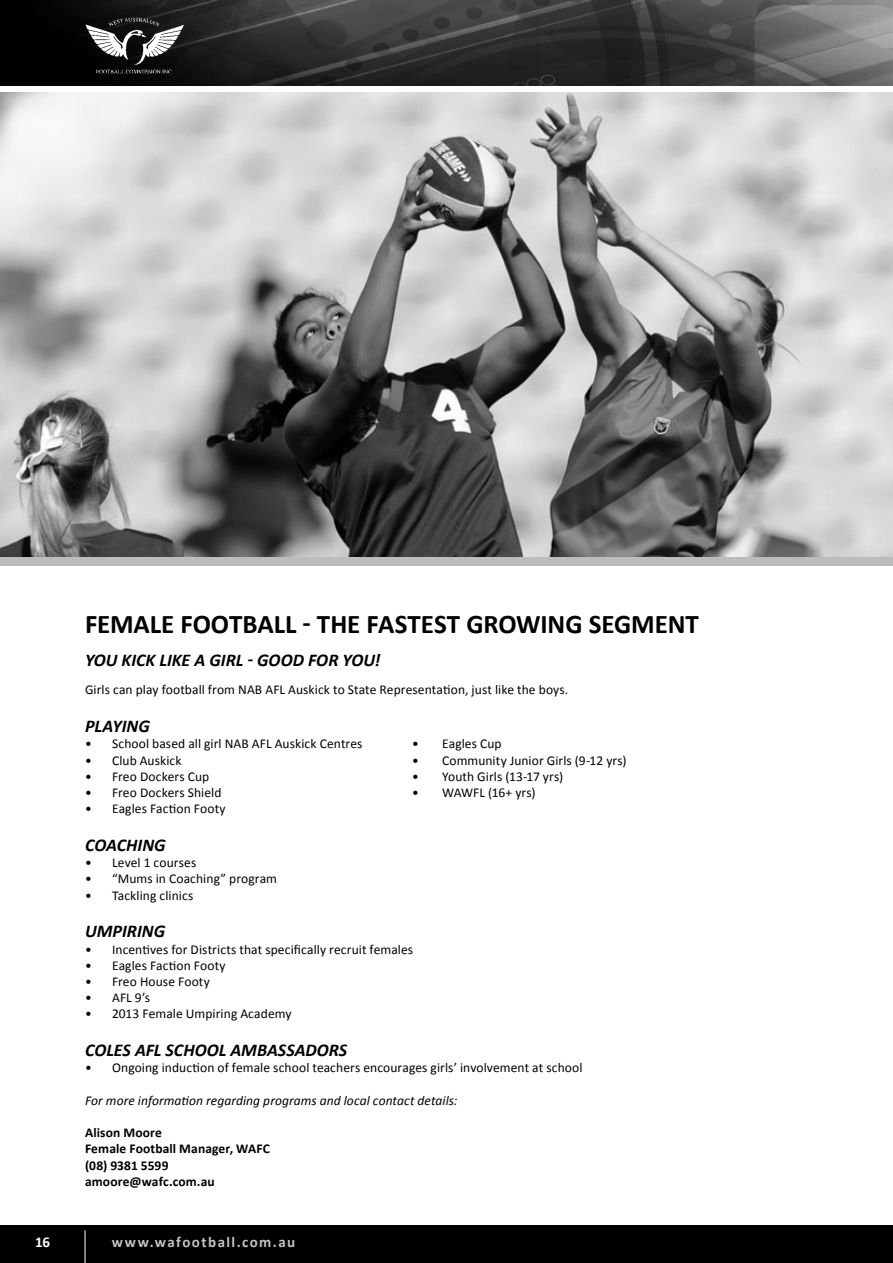
<style>
.page{position:relative;width:893px;height:1263px;background:#fff}
.page>*{position:absolute;margin:0;border:0;box-sizing:border-box;transform-origin:0 0}
.t1{font:700 27px "Calibri";letter-spacing:-.005em;color:#000}
.t2{font:italic 700 18px "Calibri";letter-spacing:-.005em;color:#000}
.t3{font:700 15px "Calibri";letter-spacing:.095em;color:#c2c4c6}
.t4{font:700 15px "Calibri";color:#fff}
.t5{font:13.5px "Calibri";letter-spacing:.005em;color:#000}
.t6{font:700 13.5px/16.2px "Calibri";letter-spacing:.01em;color:#000}
.t7{font:italic 13.5px "Calibri";letter-spacing:.005em;color:#000}
</style>
<div class="page">
<div style="left:0;top:1225px;width:893px;height:38px;background:#000"></div>
<hr style="left:85px;top:1230px;width:1px;height:33px;background:#fff">
<img style="left:0;top:0;width:893px;height:85px">
<img style="left:0;top:92px;width:893px;height:465px">
<div style="left:0;top:557px;width:893px;height:9px;background:#babcbe"></div>
<img style="left:85px;top:12px;width:99px;height:64px">
<h1 class="t1" style="left:85px;top:607px;width:112px">FEMALE foot</h1>
<h1 class="t1" style="left:242px;top:607px;width:458px">ball - THE faSTEST GROWING SEGMENT</h1>
<h2 class="t2" style="left:85px;top:649px;width:185px">YOU KICK LIKE A GIRL - GOOD</h2>
<h2 class="t2" style="left:308px;top:649px;width:11px">FOR</h2>
<h2 class="t2" style="left:343px;top:649px;width:39px">YOU!</h2>
<p class="t5" style="left:85px;top:681px;width:485px">Girls can play football from NAB AFL Auskick to State Representation, just like the boys.</p>
<h2 class="t2" style="left:85px;top:715px;width:47px">PLA YING</h2>
<p class="t5" style="left:85px;top:735px;width:279px">• School based all girl NAB AFL Auskick Centres</p>
<p class="t5" style="left:412px;top:735px;width:91px">• Eagles Cup</p>
<p class="t5" style="left:85px;top:752px;width:98px">• Club Auskick</p>
<p class="t5" style="left:412px;top:752px;width:216px">• Community Junior Girls (9-12 yrs)</p>
<p class="t5" style="left:85px;top:768px;width:126px">• Freo Dockers Cup</p>
<p class="t5" style="left:412px;top:768px;width:153px">• Youth Girls (13-17 yrs)</p>
<p class="t5" style="left:85px;top:784px;width:138px">• Freo Dockers Shield</p>
<p class="t5" style="left:412px;top:784px;width:125px">• WAWFL (16+ yrs)</p>
<p class="t5" style="left:85px;top:800px;width:142px">• Eagles Faction Footy</p>
<h2 class="t2" style="left:85px;top:834px;width:21px">COACHING</h2>
<p class="t5" style="left:85px;top:854px;width:113px">• Level 1 courses</p>
<p class="t5" style="left:85px;top:870px;width:194px">• “Mums in Coaching” program</p>
<p class="t5" style="left:85px;top:887px;width:110px">• Tackling clinics</p>
<h2 class="t2" style="left:85px;top:920px;width:11px">UMPIRING</h2>
<p class="t5" style="left:85px;top:941px;width:330px">• Incentives for Districts that specifically recruit females</p>
<p class="t5" style="left:85px;top:957px;width:142px">• Eagles Faction Footy</p>
<p class="t5" style="left:85px;top:973px;width:126px">• Freo H ouse Footy</p>
<p class="t5" style="left:85px;top:989px;width:67px">• AFL 9’s</p>
<p class="t5" style="left:85px;top:1005px;width:208px">• 2013 Female Umpiring Academy</p>
<h2 class="t2" style="left:85px;top:1039px;width:101px">COLES AFL SCHOO</h2>
<h2 class="t2" style="left:219px;top:1039px;width:34px">L AMBASSADORS</h2>
<p class="t5" style="left:85px;top:1059px;width:499px">• Ongoing induction of female school teachers encourages girls’ involvement at school</p>
<p class="t7" style="left:85px;top:1092px;width:374px">For more information regarding programs and local contact details:</p>
<p class="t6" style="left:85px;top:1124px;width:186px">Alison Moore<br>Female Football Manager, WAFC (08) 9381 5599 amoore@wafc.com.au</p>
<p class="t4" style="left:35px;top:1233px;width:17px">16</p>
<p class="t3" style="left:112px;top:1233px;width:185px">www.wafootball.com.au</p>
</div>
